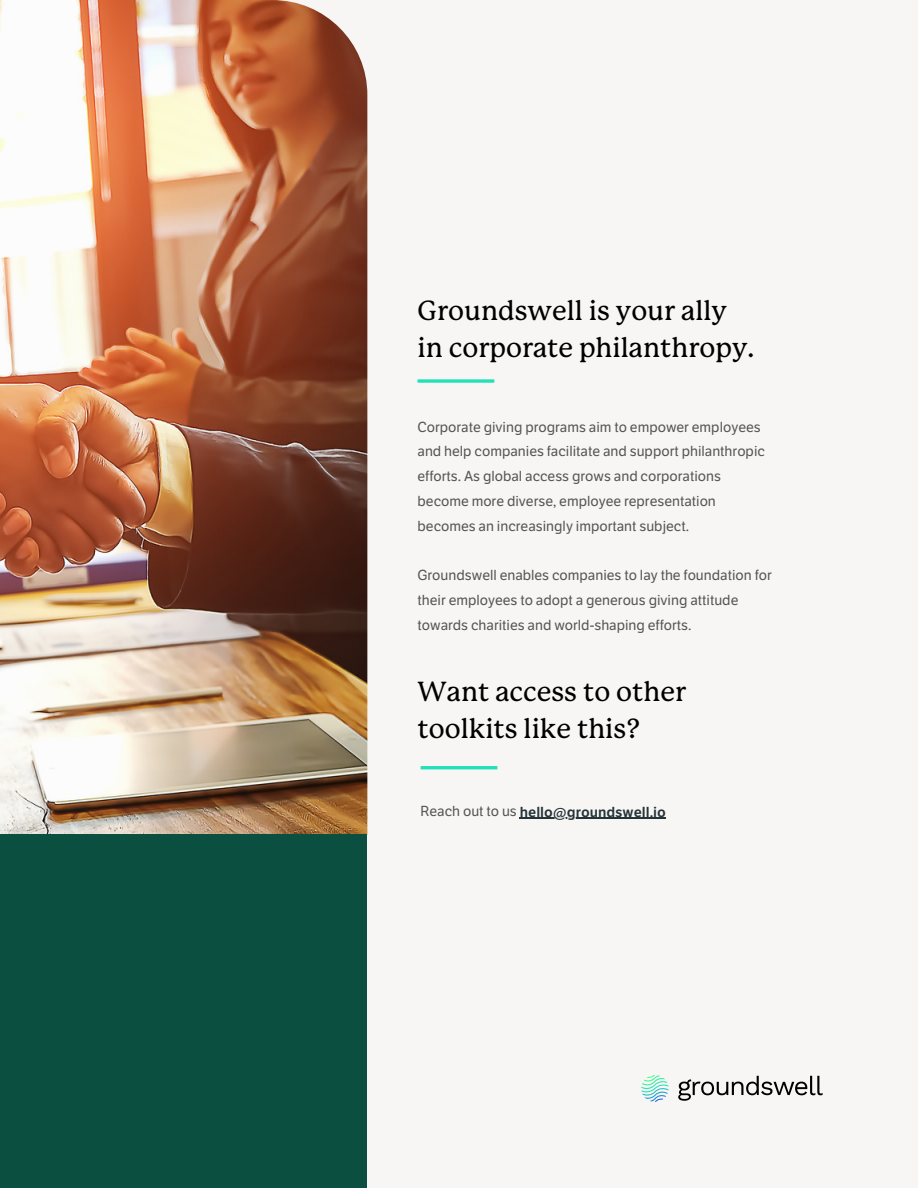
<style>
.page{position:relative;width:918px;height:1188px;background:#f7f6f4}
.page>*{position:absolute;margin:0;border:0;box-sizing:border-box;transform-origin:0 0}
.t1{font:500 27px/37.2px "P22 Mackinac Pro";color:#000}
.t2{font:14.1px/24.8px "LFT Etica";color:#555}
.t3{font:14.1px "LFT Etica Sb";color:#253439}
.s1{font-family:"LFT Etica";color:#555}
</style>
<div class="page">
<svg style="left:418px;top:379px;width:76px;height:4px"></svg>
<hr style="left:421px;top:766px;width:76px;height:3px;background:#23e0b8">
<hr style="left:520px;top:818px;width:146px;height:1px;background:#253439">
<img style="left:0;top:0;width:367px;height:835px">
<div style="left:0;top:835px;width:367px;height:353px;background:#0b4f41"></div>
<svg style="left:641px;top:1075px;width:27px;height:27px"></svg>
<svg style="left:678px;top:1076px;width:145px;height:25px"></svg>
<h1 class="t1" style="left:418px;top:293px;width:338px">Groundswell is your ally in corporate philanthropy.</h1>
<p class="t2" style="left:418px;top:415px;width:349px">Corporate giving programs aim to empower employees and help companies facilitate and support philanthropic efforts. As global access grows and corporations become more diverse, employee representation becomes an increasingly important subject.</p>
<p class="t2" style="left:418px;top:563px;width:356px">Groundswell enables companies to lay the foundation for their employees to adopt a generous giving attitude towards charities and world-shaping efforts.</p>
<h1 class="t1" style="left:418px;top:675px;width:270px">Want access to other toolkits like this?</h1>
<p class="t3" style="left:421px;top:804px;width:247px"><span class="s1">Reach out to us</span> hello@groundswell.io</p>
</div>
